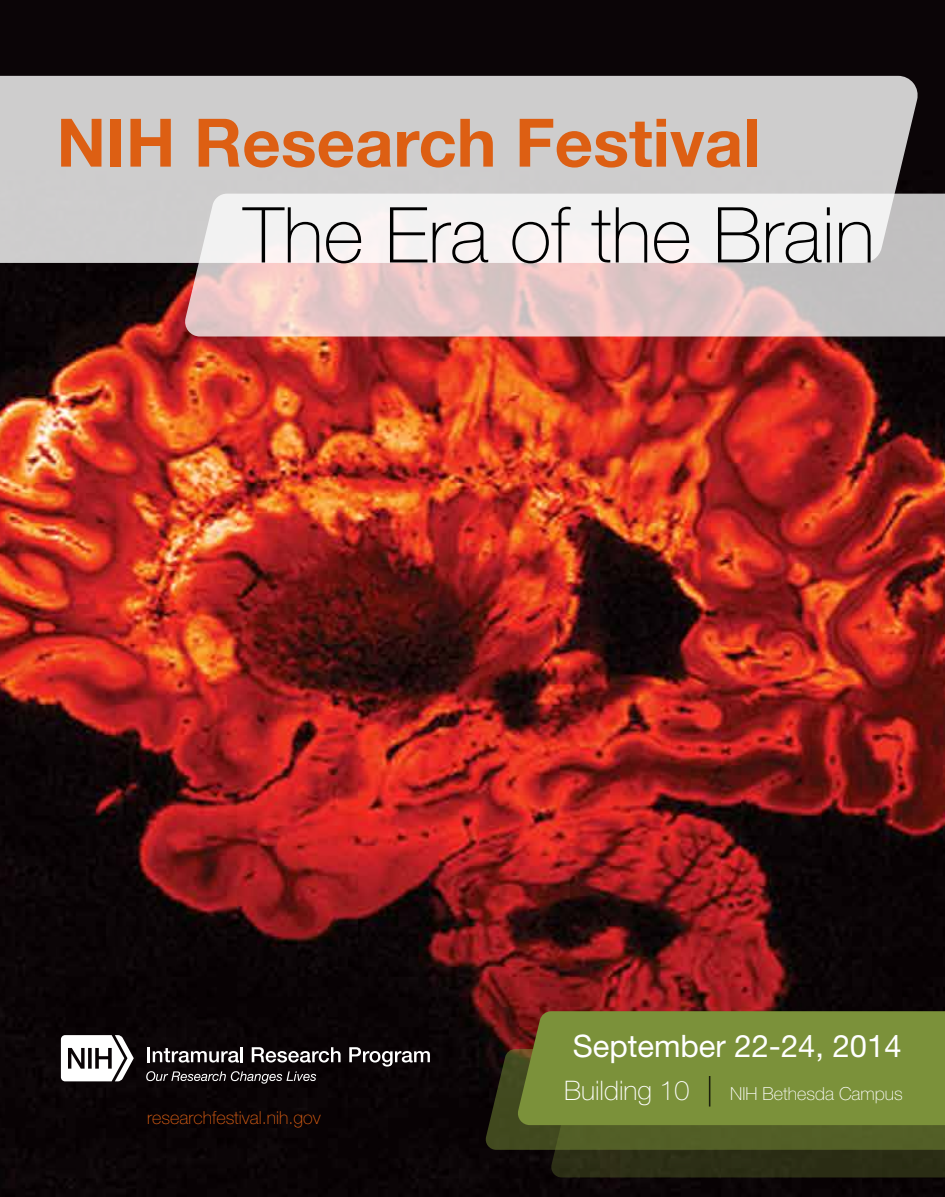
<style>
.page{position:relative;width:945px;height:1197px;background:#fff}
.page>*{position:absolute;margin:0;border:0;box-sizing:border-box;transform-origin:0 0}
.t1{font:100 77.17px "Helvetica Neue LT Std";color:#000}
.t2{font:700 66.85px "Helvetica Neue LT Std";color:#dd5f13}
.t3{font:30.97px "Helvetica Neue LT Std";color:#fff}
.t4{font:100 18.03px "Helvetica Neue LT Std";color:#fff}
.t5{font:100 18.03px "Helvetica Neue LT Std";color:#dd5f13}
.s1{font-size:26.95px}
.s2{font-size:30.45px;color:#000}
</style>
<div class="page">
<img style="left:0;top:0;width:945px;height:1197px">
<div style="left:0;top:76px;width:918px;height:187px;background:#cecdcd"></div>
<svg style="left:185px;top:194px;width:760px;height:143px"></svg>
<div style="left:551px;top:1150px;width:394px;height:27px;background:#2b2e15"></div>
<svg style="left:486px;top:1049px;width:459px;height:101px;background:#495322"></svg>
<div style="left:517px;top:1011px;width:428px;height:114px;background:#7b913a"></div>
<hr style="left:147px;top:1047px;width:3px;height:15px;background:#fff">
<svg style="left:153px;top:1047px;width:90px;height:16px"></svg>
<svg style="left:252px;top:1047px;width:89px;height:16px"></svg>
<svg style="left:349px;top:1047px;width:81px;height:20px"></svg>
<svg style="left:146px;top:1071px;width:170px;height:13px;background:#3d393a"></svg>
<svg style="left:61px;top:1035px;width:73px;height:46px"></svg>
<h2 class="t2" style="left:57px;top:101px;width:705px">NIH Research Festival</h2>
<h1 class="t1" style="left:243px;top:191px;width:633px">The Era of the Brain</h1>
<p class="t5" style="left:147px;top:1107px;width:175px">researchfestival.nih.gov</p>
<h3 class="t3" style="left:573px;top:1027px;width:330px">September 22-24, 2014</h3>
<p class="t4" style="left:564px;top:1083px;width:340px"><span class="s1">Building 10</span> <span class="s2">|</span> NIH Bethesda Campus</p>
</div>
